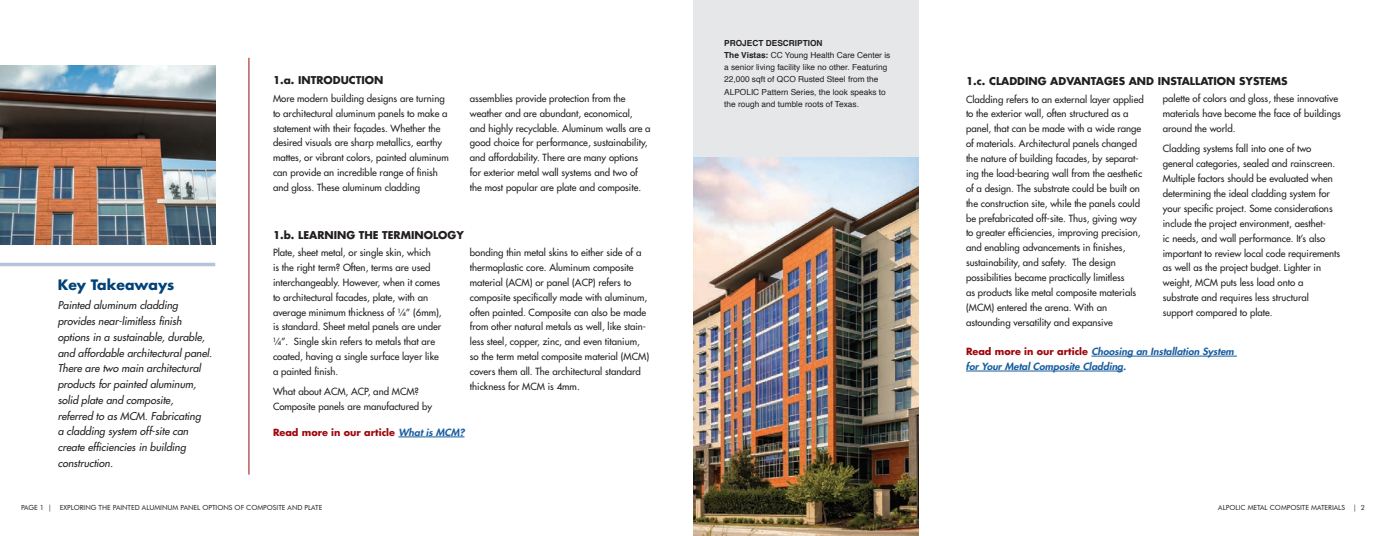
<style>
.page{position:relative;width:1386px;height:536px;background:#fff}
.page>*{position:absolute;margin:0;border:0;box-sizing:border-box;transform-origin:0 0}
.t1{font:700 14px "Futura Std";color:#004279}
.t2{font:italic 500 10.5px/15.8px "Futura Std";color:#231f20}
.t3{font:700 10.5px "Futura Std";color:#231f20}
.t4{font:500 9.62px/14.9px "Futura Std";color:#231f20}
.t5{font:italic 800 9.62px/14.9px "Futura Std";color:#175d9e;scale:1.08 1}
.t6{font:700 9.62px "Futura Std";color:#9d070d}
.t7{font:8.31px/12.2px "Helvetica";color:#231f20}
.t8{font:7px "Futura BT";color:#231f20}
.s1{font-weight:800;font-style:italic;color:#175d9e}
.s2{font-weight:700}
.s3{font-weight:700;font-style:normal;color:#9d070d}
</style>
<div class="page">
<div style="left:693px;top:0;width:226px;height:161px;background:#e6e7e9"></div>
<hr style="left:248px;top:58px;width:1px;height:416px;background:#9d070d">
<hr style="left:398px;top:436px;width:66px;height:1px;background:#175d9e">
<hr style="left:1091px;top:356px;width:146px;height:1px;background:#175d9e">
<hr style="left:966px;top:370px;width:157px;height:1px;background:#175d9e">
<img style="left:0;top:66px;width:215px;height:178px">
<svg style="left:0;top:262px;width:215px;height:4px"></svg>
<img style="left:693px;top:158px;width:226px;height:378px">
<h1 class="t1" style="left:58px;top:275px;width:118px">Key Takeaways</h1>
<p class="t2" style="left:58px;top:298px;width:156px">Painted aluminum cladding provides near-limitless finish options in a sustainable, durable, and affordable architectural panel.<br>There are two main architectural products for painted aluminum, solid plate and composite,<br>referred to as MCM. Fabricating<br>a cladding system off-site can create efficiencies in building construction.</p>
<p class="t3" style="left:273px;top:73px;width:112px">1.a. INTRODUCTION</p>
<p class="t4" style="left:273px;top:91px;width:177px">More modern building designs are turning to architectural aluminum panels to make a statement with their façades. Whether the desired visuals are sharp metallics, earthy mattes, or vibrant colors, painted aluminum can provide an incredible range of finish and gloss. These aluminum cladding</p>
<p class="t4" style="left:470px;top:91px;width:182px">assemblies provide protection from the weather and are abundant, economical, and highly recyclable. Aluminum walls are a good choice for performance, sustainability, and affordability. There are many options for exterior metal wall systems and two of the most popular are plate and composite.</p>
<p class="t3" style="left:273px;top:228px;width:192px">1.b. LEARNING THE TERMINOLOGY</p>
<p class="t4" style="left:273px;top:245px;width:170px">Plate, sheet metal, or single skin, which<br>is the right term? Often, terms are used interchangeably. However, when it comes to architectural facades, plate, with an average minimum thickness of ¼” (6mm), is standard. Sheet metal panels are under ¼”. Single skin refers to metals that are coated, having a single surface layer like a painted finish.</p>
<p class="t4" style="left:273px;top:384px;width:161px">What about ACM, ACP, and MCM?<br>Composite panels are manufactured by</p>
<p class="t4" style="left:470px;top:245px;width:181px">bonding thin metal skins to either side of a thermoplastic core. Aluminum composite material (ACM) or panel (ACP) refers to composite specifically made with aluminum, often painted. Composite can also be made from other natural metals as well, like stain&shy;less steel, copper, zinc, and even titanium, so the term metal composite material (MCM) covers them all. The architectural standard thickness for MCM is 4mm.</p>
<p class="t6" style="left:273px;top:426px;width:193px">Read more in our article <span class="s1">What is MCM?</span></p>
<p class="t7" style="left:724px;top:37px;width:168px"><span class="s2">PROJECT DESCRIPTION<br>The Vistas:</span> CC Young Health Care Center is a senior living facility like no other. Featuring 22,000 sqft of QCO Rusted Steel from the ALPOLIC Pattern Series, the look speaks to the rough and tumble roots of Texas.</p>
<p class="t3" style="left:966px;top:74px;width:323px">1.c. CLADDING ADVANTAGES AND INSTALLATION SYSTEMS</p>
<p class="t4" style="left:966px;top:92px;width:179px">Cladding refers to an external layer applied to the exterior wall, often structured as a panel, that can be made with a wide range of materials. Architectural panels changed the nature of building facades, by separat&shy;ing the load-bearing wall from the aesthetic of a design. The substrate could be built on the construction site, while the panels could be prefabricated off-site. Thus, giving way to greater efficiencies, improving precision, and enabling advancements in finishes, sustainability, and safety. The design possibilities became practically limitless<br>as products like metal composite materials (MCM) entered the arena. With an astounding versatility and expansive</p>
<p class="t4" style="left:1163px;top:91px;width:179px">palette of colors and gloss, these innovative materials have become the face of buildings around the world.</p>
<p class="t4" style="left:1163px;top:141px;width:179px">Cladding systems fall into one of two general categories, sealed and rainscreen.<br>Multiple factors should be evaluated when determining the ideal cladding system for your specific project. Some considerations include the project environment, aesthet-<br>ic needs, and wall performance. It’s also important to review local code requirements as well as the project budget. Lighter in weight, MCM puts less load onto a substrate and requires less structural support compared to plate.</p>
<p class="t5" style="left:966px;top:344px;width:250px"><span class="s3">Read more in our article</span> Choosing an Installation System for Your Metal Composite Cladding.</p>
<p class="t8" style="left:21px;top:503px;width:303px">PAGE 1 | EXPLORING THE PAINTED ALUMINUM PANEL OPTIONS OF COMPOSITE AND PLATE</p>
<p class="t8" style="left:1218px;top:503px;width:148px">ALPOLIC METAL COMPOSITE MATERIALS | 2</p>
</div>
